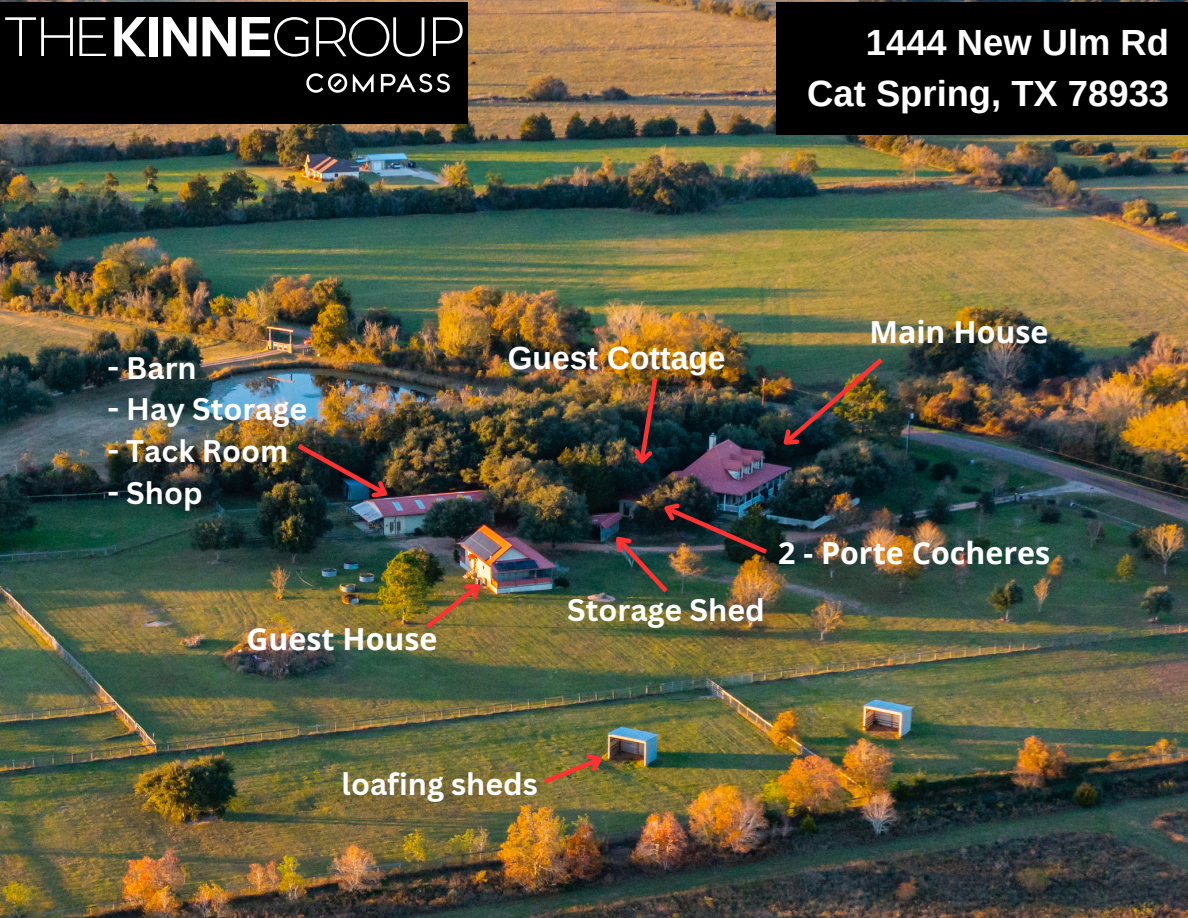
<style>
.page{position:relative;width:1188px;height:918px;background:#fff}
.page>*{position:absolute;margin:0;border:0;box-sizing:border-box;transform-origin:0 0}
.t1{font:700 36.3px "Arimo";color:#fff}
.t2{font:700 31.8px "Arimo";color:#fff}
.t3{font:700 30.3px "Canva Sans";color:#fff}
.t4{font:700 30.3px "Open Sans";color:#fff}
</style>
<div class="page">
<img style="left:0;top:0;width:1188px;height:918px">
<img style="left:628px;top:373px;width:32px;height:98px">
<img style="left:293px;top:440px;width:105px;height:69px">
<img style="left:421px;top:571px;width:71px;height:62px">
<img style="left:772px;top:353px;width:116px;height:104px">
<svg style="left:539px;top:744px;width:73px;height:43px;background:#886b33"></svg>
<img style="left:604px;top:493px;width:168px;height:104px">
<div style="left:776px;top:3px;width:412px;height:132px;background:#000"></div>
<div style="left:0;top:3px;width:468px;height:121px;background:#000"></div>
<img style="left:306px;top:73px;width:144px;height:20px">
<svg style="left:5px;top:17px;width:68px;height:39px"></svg>
<svg style="left:79px;top:17px;width:27px;height:39px"></svg>
<svg style="left:114px;top:17px;width:32px;height:39px"></svg>
<div style="left:149px;top:17px;width:8px;height:39px;background:#fff"></div>
<svg style="left:163px;top:17px;width:34px;height:39px"></svg>
<svg style="left:203px;top:17px;width:33px;height:39px"></svg>
<svg style="left:242px;top:17px;width:67px;height:40px"></svg>
<svg style="left:316px;top:17px;width:108px;height:40px"></svg>
<svg style="left:433px;top:17px;width:30px;height:39px"></svg>
<p class="t1" style="left:866px;top:23px;width:305px">1444 New Ulm Rd</p>
<p class="t1" style="left:807px;top:73px;width:363px">Cat Spring, TX 78933</p>
<p class="t3" style="left:107px;top:346px;width:91px">- Barn</p>
<p class="t3" style="left:107px;top:388px;width:201px">- Hay Storage</p>
<p class="t3" style="left:107px;top:430px;width:183px">- Tack Room</p>
<p class="t3" style="left:107px;top:471px;width:97px">- Shop</p>
<p class="t4" style="left:247px;top:617px;width:193px">Guest House</p>
<p class="t2" style="left:508px;top:340px;width:219px">Guest Cottage</p>
<p class="t4" style="left:869px;top:311px;width:181px">Main House</p>
<p class="t3" style="left:567px;top:588px;width:199px">Storage Shed</p>
<p class="t4" style="left:778px;top:531px;width:273px">2 - Porte Cocheres</p>
<p class="t3" style="left:342px;top:763px;width:198px">loafing sheds</p>
</div>
